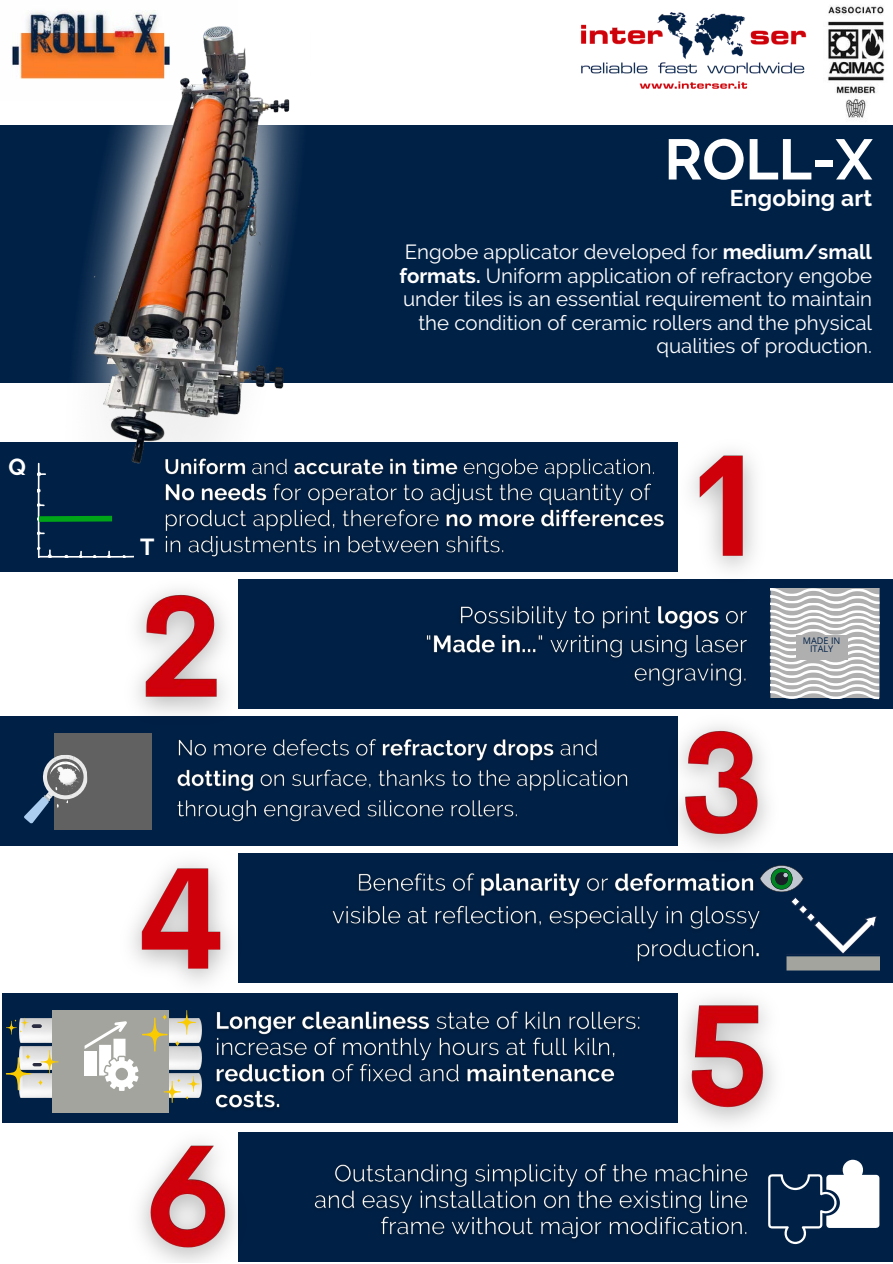
<style>
.page{position:relative;width:893px;height:1264px;background:#fff}
.page>*{position:absolute;margin:0;border:0;box-sizing:border-box;transform-origin:0 0}
.t1{font:700 56.85px "Raleway";color:#fff}
.t2{font:700 23.1px "Raleway";color:#fff}
.t3{font:700 22.65px "Raleway";letter-spacing:.01em;color:#fff}
.t4{font:20.4px/23.5px "Raleway";color:#fff;text-align:right}
.t5{font:9.15px "Open Sans";color:#002146}
.s1{font-weight:700}
</style>
<div class="page">
<img style="left:581px;top:12px;width:226px;height:77px">
<div style="left:0;top:125px;width:892px;height:258px;background:#002146"></div>
<div style="left:238px;top:1132px;width:654px;height:130px;background:#002045"></div>
<div style="left:2px;top:993px;width:676px;height:129px;background:#002045"></div>
<div style="left:238px;top:579px;width:654px;height:130px;background:#002045"></div>
<div style="left:0;top:716px;width:678px;height:129px;background:#002045"></div>
<div style="left:238px;top:852px;width:654px;height:130px;background:#002045"></div>
<img style="left:828px;top:5px;width:57px;height:113px">
<svg style="left:769px;top:588px;width:111px;height:111px;background:#cbcbcc"></svg>
<div style="left:796px;top:635px;width:51px;height:24px;background:#b0afb0"></div>
<div style="left:54px;top:733px;width:98px;height:96px;background:#616161"></div>
<svg style="left:24px;top:755px;width:64px;height:69px"></svg>
<div style="left:786px;top:956px;width:93px;height:14px;background:#a3a49d"></div>
<svg style="left:798px;top:872px;width:79px;height:82px"></svg>
<svg style="left:768px;top:1159px;width:111px;height:84px"></svg>
<img style="left:20px;top:1018px;width:32px;height:24px">
<img style="left:200px;top:1051px;width:2px;height:18px">
<img style="left:20px;top:1046px;width:32px;height:3px">
<img style="left:20px;top:1090px;width:32px;height:7px">
<div style="left:52px;top:1010px;width:117px;height:102px;background:#a3a49d"></div>
<svg style="left:85px;top:1033px;width:115px;height:54px"></svg>
<svg style="left:32px;top:1024px;width:10px;height:4px"></svg>
<svg style="left:6px;top:1049px;width:53px;height:41px"></svg>
<svg style="left:6px;top:1017px;width:23px;height:17px"></svg>
<img style="left:137px;top:589px;width:88px;height:125px">
<div style="left:0;top:442px;width:677px;height:130px;background:#002045"></div>
<svg style="left:38px;top:463px;width:95px;height:94px"></svg>
<div style="left:39px;top:516px;width:73px;height:6px;background:#00a617"></div>
<img style="left:165px;top:458px;width:484px;height:99px">
<img style="left:11px;top:10px;width:148px;height:69px">
<img style="left:79px;top:23px;width:323px;height:444px">
<img style="left:649px;top:442px;width:154px;height:196px">
<img style="left:426px;top:595px;width:327px;height:86px">
<img style="left:644px;top:662px;width:154px;height:244px">
<img style="left:177px;top:739px;width:451px;height:83px">
<img style="left:332px;top:862px;width:433px;height:100px">
<img style="left:105px;top:798px;width:153px;height:253px">
<img style="left:649px;top:935px;width:154px;height:253px">
<img style="left:111px;top:1075px;width:154px;height:187px">
<img style="left:208px;top:999px;width:432px;height:121px">
<img style="left:314px;top:1152px;width:441px;height:87px">
<p class="t2" style="left:8px;top:453px;width:19px">Q</p>
<p class="t2" style="left:140px;top:533px;width:16px">T</p>
<p class="t1" style="left:664px;top:126px;width:209px">ROLL-X</p>
<p class="t3" style="left:729px;top:185px;width:144px">Engobing art</p>
<p class="t4" style="left:399px;top:240px;width:474px">Engobe applicator developed for <span class="s1">medium/small formats.</span> Uniform application of refractory engobe under tiles is an essential requirement to maintain the condition of ceramic rollers and the physical qualities of production.</p>
<p class="t5" style="left:802px;top:634px;width:39px">MADE IN</p>
<p class="t5" style="left:810px;top:642px;width:25px">ITALY</p>
</div>
